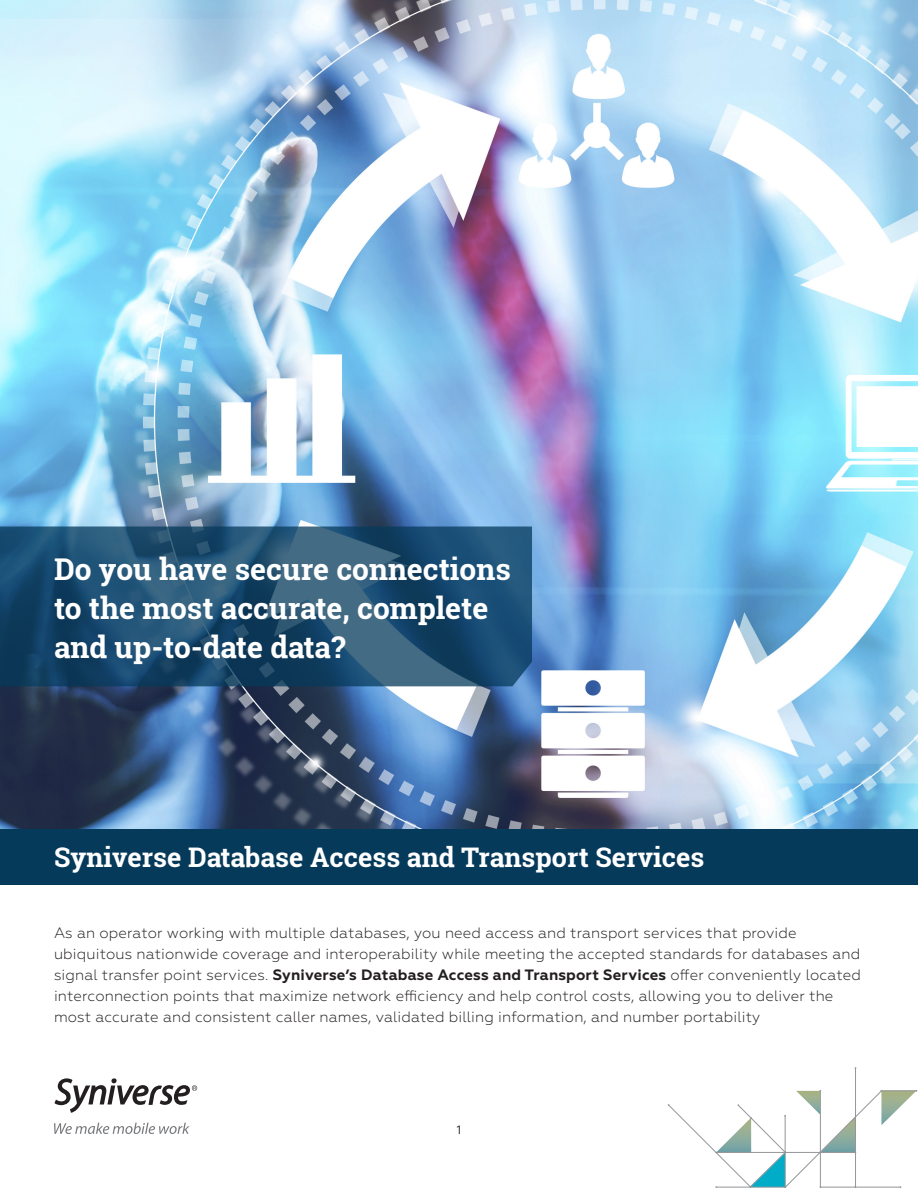
<style>
.page{position:relative;width:918px;height:1188px;background:#fff}
.page>*{position:absolute;margin:0;border:0;box-sizing:border-box;transform-origin:0 0}
.Text_Overlay{font:700 30px/39px "Roboto Slab";color:#fff}
.Blue_Bar_Heading{font:700 27px "Roboto Slab";color:#fff}
.Body_Copy{font:300 15px/21px "Geometria";letter-spacing:.01em;color:#231f20}
.t1{font:12px "Geometria";color:#231f20}
.s1{font-weight:700}
</style>
<div class="page">
<svg style="left:54px;top:1078px;width:143px;height:35px"></svg>
<svg style="left:54px;top:1123px;width:136px;height:11px"></svg>
<hr style="left:855px;top:1068px;width:1px;height:120px;background:#939598">
<svg style="left:668px;top:1090px;width:249px;height:98px"></svg>
<img style="left:0;top:0;width:918px;height:829px">
<svg style="left:0;top:526px;width:532px;height:160px;background:#204f71"></svg>
<div style="left:0;top:829px;width:918px;height:56px;background:#063a5b"></div>
<p class="Text_Overlay" style="left:54px;top:550px;width:458px">Do you have secure connections to the most accurate, complete and up-to-date data?</p>
<p class="Blue_Bar_Heading" style="left:54px;top:839px;width:652px">Syniverse Database Access and Transport Services</p>
<p class="Body_Copy" style="left:54px;top:923px;width:809px">As an operator working with multiple databases, you need access and transport services that provide ubiquitous nationwide coverage and interoperability while meeting the accepted standards for databases and signal transfer point services. <span class="s1">Syniverse’s Database Access and Transport Services</span> offer conveniently located interconnection points that maximize network efficiency and help control costs, allowing you to deliver the most accurate and consistent caller names, validated billing information, and number portability</p>
<p class="t1" style="left:457px;top:1122px;width:6px">1</p>
</div>
